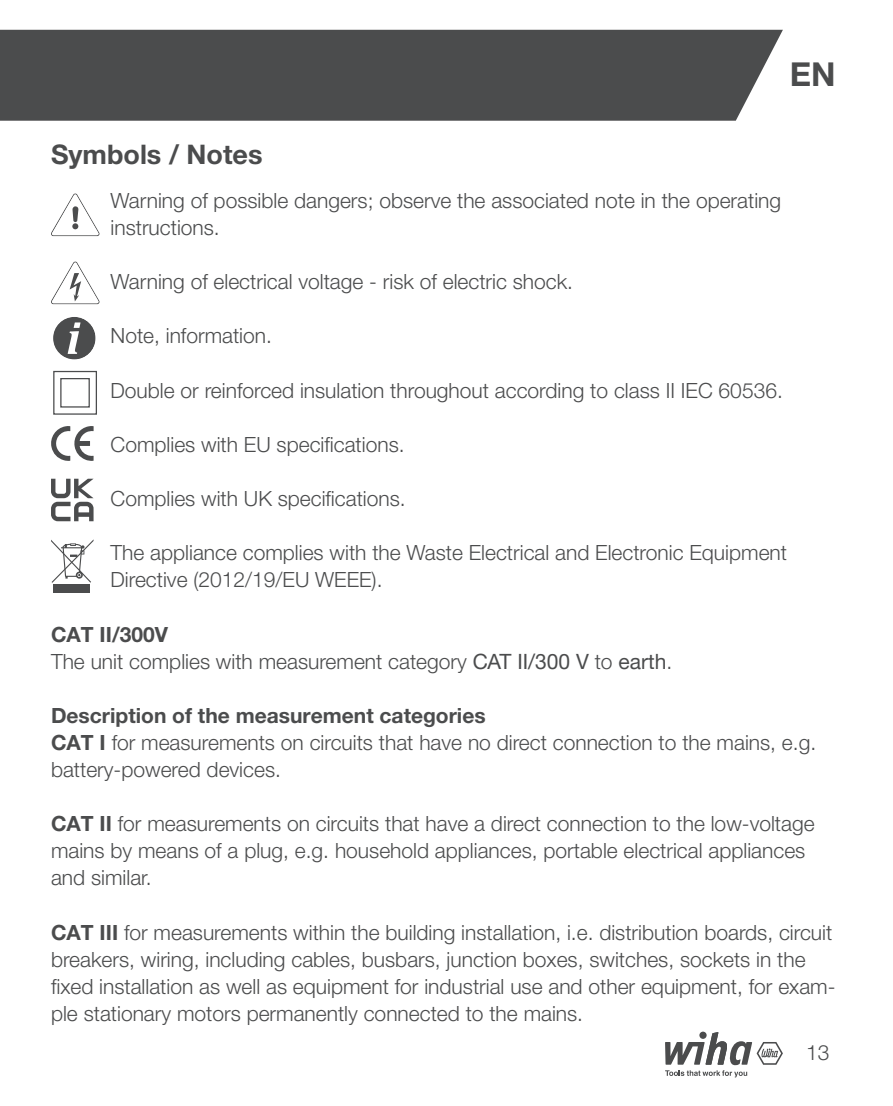
<style>
.page{position:relative;width:893px;height:1106px;background:#fff}
.page>*{position:absolute;margin:0;border:0;box-sizing:border-box;transform-origin:0 0}
.t1{font:700 33px "Helvetica Neue LT Pro";color:#4b4c4d}
.t2{font:700 27px "Helvetica Neue LT Pro";color:#4b4c4d}
.t3{font:300 21px/27px "Helvetica Neue LT Pro";color:#4b4c4d}
.s1{font-weight:700}
.s2{font-family:"Helvetica Neue LTW1 G";font-weight:400}
</style>
<div class="page">
<div style="left:0;top:30px;width:783px;height:91px;background:#4b4c4d"></div>
<svg style="left:665px;top:1032px;width:118px;height:45px"></svg>
<svg style="left:51px;top:193px;width:48px;height:43px"></svg>
<svg style="left:51px;top:261px;width:49px;height:43px"></svg>
<svg style="left:53px;top:317px;width:43px;height:42px"></svg>
<div style="left:53px;top:371px;width:44px;height:43px;border:1px solid #4b4c4d"></div>
<div style="left:60px;top:378px;width:30px;height:29px;border:1px solid #4b4c4d"></div>
<svg style="left:51px;top:426px;width:43px;height:35px"></svg>
<svg style="left:51px;top:479px;width:43px;height:42px"></svg>
<svg style="left:51px;top:539px;width:43px;height:44px"></svg>
<div style="left:53px;top:584px;width:37px;height:8px;background:#4b4c4d"></div>
<h1 class="t1" style="left:790px;top:53px;width:47px">EN</h1>
<p class="t2" style="left:51px;top:138px;width:213px">Symbols / Notes</p>
<p class="t3" style="left:111px;top:186px;width:672px">Warning of possible dangers; observe the associated note in the operating instructions.</p>
<p class="t3" style="left:111px;top:268px;width:464px">Warning of electrical voltage - risk of electric shock.</p>
<p class="t3" style="left:111px;top:322px;width:163px">Note, information.</p>
<p class="t3" style="left:111px;top:376px;width:674px">Double or reinforced insulation throughout according to class II IEC 60536.</p>
<p class="t3" style="left:111px;top:430px;width:296px">Complies with EU specifications.</p>
<p class="t3" style="left:111px;top:485px;width:297px">Complies with UK specifications.</p>
<p class="t3" style="left:111px;top:539px;width:678px">The appliance complies with the Waste Electrical and Electronic Equipment<br>Directive (2012/19/EU WEEE).</p>
<p class="t3" style="left:51px;top:620px;width:623px"><span class="s1">CAT II/300V<br></span>The unit complies with measurement category <span class="s2">CAT II/300 V</span> to <span class="s2">earth</span>.</p>
<p class="t3" style="left:51px;top:701px;width:767px"><span class="s1">Description of the measurement categories<br>CAT I</span> for measurements on circuits that have no direct connection to the mains, e.g. battery-powered devices.</p>
<p class="t3" style="left:51px;top:809px;width:765px"><span class="s1">CAT II</span> for measurements on circuits that have a direct connection to the low-voltage mains by means of a plug, e.g. household appliances, portable electrical appliances and similar.</p>
<p class="t3" style="left:51px;top:918px;width:786px"><span class="s1">CAT III</span> for measurements within the building installation, i.e. distribution boards, circuit breakers, wiring, including cables, busbars, junction boxes, switches, sockets in the fixed installation as well as equipment for industrial use and other equipment, for exam&shy;ple stationary motors permanently connected to the mains.</p>
<p class="t3" style="left:806px;top:1038px;width:25px">13</p>
</div>
